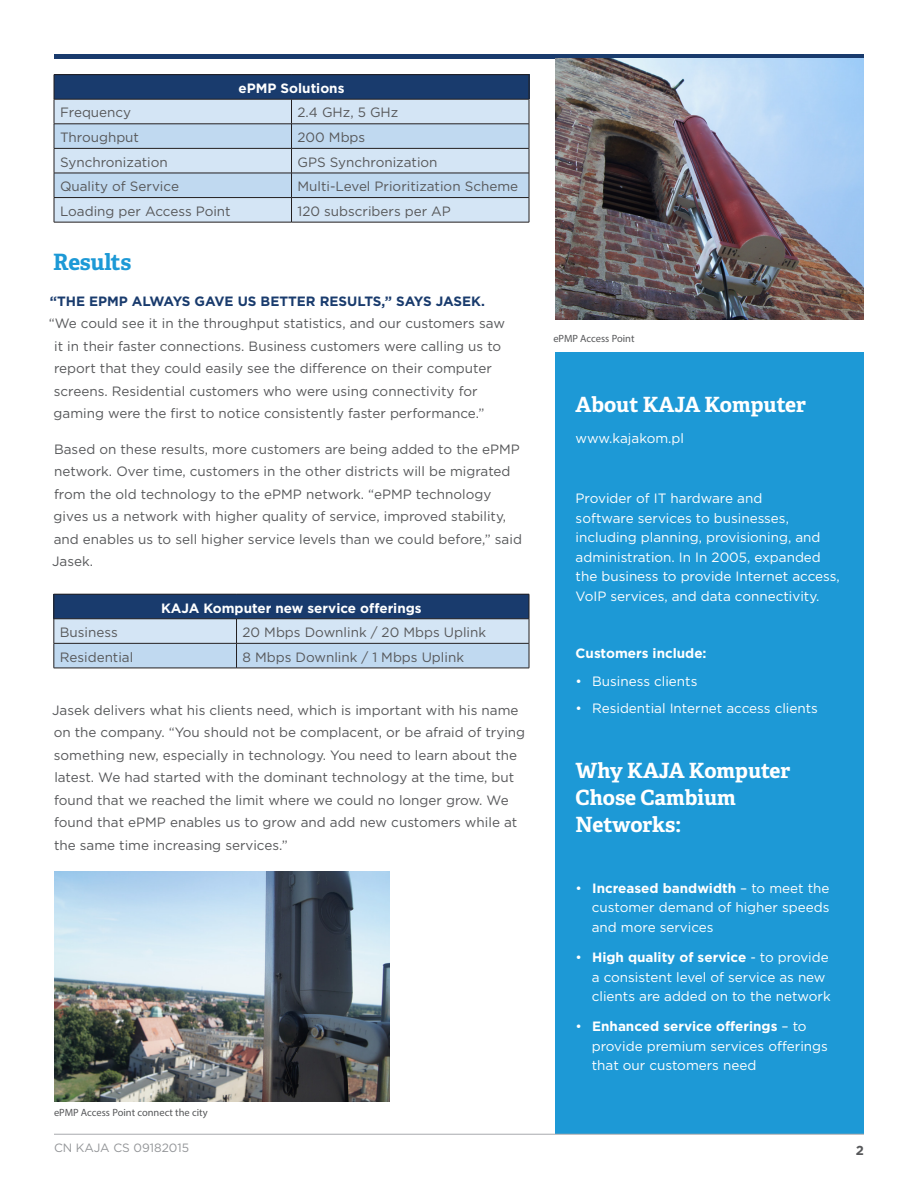
<style>
.page{position:relative;width:918px;height:1188px;background:#fff}
.page>*{position:absolute;margin:0;border:0;box-sizing:border-box;transform-origin:0 0}
.t1{font:700 22.5px "Adelle";letter-spacing:-.015em;color:#1d99d6}
.Sidebar_Title{font:700 21px/27px "Adelle";letter-spacing:-.005em;color:#fff}
.Body_Text{font:13.5px/22.5px "Gotham";color:#57585a}
.Sidebar_Bullets{font:13.5px/19.5px "Gotham";color:#fff}
.t2{font:700 13.5px "Gotham";color:#193b6d}
.Body_Text-2{font:700 13.5px "Gotham";color:#fff}
.Sidebar_Bullets-2{font:700 13.5px "Gotham";color:#fff}
.t3{font:700 13.05px "Gotham";color:#57585a}
.Caption_Center{font:12px "Gotham";color:#939598}
.Body_Copy{font:10.5px "Myriad Pro";color:#57585a}
.s1{font-weight:700}
</style>
<div class="page">
<div style="left:555px;top:352px;width:309px;height:782px;background:#1d99d6"></div>
<hr style="left:54px;top:1134px;width:810px;height:1px;background:#a8a9ad">
<hr style="left:54px;top:54px;width:810px;height:4px;background:#193b6d">
<img style="left:555px;top:58px;width:308px;height:262px">
<hr style="left:54px;top:668px;width:183px;height:1px;background:#231f20">
<hr style="left:237px;top:668px;width:292px;height:1px;background:#231f20">
<svg style="left:54px;top:594px;width:476px;height:74px;background:#8aa2be"></svg>
<hr style="left:54px;top:74px;width:238px;height:1px;background:#231f20">
<hr style="left:292px;top:74px;width:237px;height:1px;background:#231f20">
<hr style="left:54px;top:222px;width:238px;height:1px;background:#231f20">
<hr style="left:292px;top:222px;width:237px;height:1px;background:#231f20">
<svg style="left:54px;top:75px;width:476px;height:147px;background:#a6bbd2"></svg>
<img style="left:55px;top:871px;width:335px;height:231px">
<p class="Body_Text-2" style="left:239px;top:81px;width:108px">ePMP Solutions</p>
<p class="Body_Text" style="left:60px;top:101px;width:73px">Frequency</p>
<p class="Body_Text" style="left:298px;top:101px;width:102px">2.4 GHz, 5 GHz</p>
<p class="Body_Text" style="left:60px;top:126px;width:81px">Throughput</p>
<p class="Body_Text" style="left:298px;top:126px;width:69px">200 Mbps</p>
<p class="Body_Text" style="left:60px;top:150px;width:109px">Synchronization</p>
<p class="Body_Text" style="left:298px;top:150px;width:142px">GPS Synchronization</p>
<p class="Body_Text" style="left:60px;top:175px;width:120px">Quality of Service</p>
<p class="Body_Text" style="left:298px;top:175px;width:222px">Multi-Level Prioritization Scheme</p>
<p class="Body_Text" style="left:60px;top:200px;width:172px">Loading per Access Point</p>
<p class="Body_Text" style="left:298px;top:200px;width:155px">120 subscribers per AP</p>
<p class="t1" style="left:53px;top:248px;width:80px">Results</p>
<p class="t2" style="left:50px;top:293px;width:437px">“THE EPMP ALWAYS GAVE US BETTER RESULTS,” SAYS JASEK.</p>
<p class="Body_Text" style="left:49px;top:312px;width:458px">“We could see it in the throughput statistics, and our customers saw</p>
<p class="Body_Text" style="left:54px;top:334px;width:449px">it in their faster connections. Business customers were calling us to</p>
<p class="Body_Text" style="left:54px;top:357px;width:439px">report that they could easily see the difference on their computer</p>
<p class="Body_Text" style="left:54px;top:379px;width:425px">screens. Residential customers who were using connectivity for</p>
<p class="Body_Text" style="left:54px;top:402px;width:432px">gaming were the first to notice consistently faster performance.”</p>
<p class="Body_Text" style="left:52px;top:437px;width:471px">Based on these results, more customers are being added to the ePMP network. Over time, customers in the other districts will be migrated from the old technology to the ePMP network. “ePMP technology gives us a network with higher quality of service, improved stability, and enables us to sell higher service levels than we could before,” said Jasek.</p>
<p class="Body_Text-2" style="left:161px;top:600px;width:262px">KAJA Komputer new service offerings</p>
<p class="Body_Text" style="left:60px;top:621px;width:59px">Business</p>
<p class="Body_Text" style="left:243px;top:621px;width:245px">20 Mbps Downlink / 20 Mbps Uplink</p>
<p class="Body_Text" style="left:60px;top:645px;width:75px">Residential</p>
<p class="Body_Text" style="left:243px;top:645px;width:223px">8 Mbps Downlink / 1 Mbps Uplink</p>
<p class="Body_Text" style="left:52px;top:699px;width:475px">Jasek delivers what his clients need, which is important with his name on the company. “You should not be complacent, or be afraid of trying something new, especially in technology. You need to learn about the latest. We had started with the dominant technology at the time, but found that we reached the limit where we could no longer grow. We found that ePMP enables us to grow and add new customers while at the same time increasing services.”</p>
<p class="Body_Copy" style="left:54px;top:1106px;width:155px">ePMP Access Point connect the city</p>
<p class="Body_Copy" style="left:553px;top:332px;width:83px">ePMP Access Point</p>
<p class="Sidebar_Title" style="left:576px;top:392px;width:232px">About KAJA Komputer</p>
<p class="Sidebar_Bullets" style="left:576px;top:428px;width:110px">www.kajakom.pl</p>
<p class="Sidebar_Bullets" style="left:576px;top:489px;width:266px">Provider of IT hardware and<br>software services to businesses, including planning, provisioning, and administration. In In 2005, expanded the business to provide Internet access, VoIP services, and data connectivity.</p>
<p class="Sidebar_Bullets-2" style="left:576px;top:646px;width:133px">Customers include:</p>
<p class="Sidebar_Bullets" style="left:576px;top:671px;width:123px">• Business clients</p>
<p class="Sidebar_Bullets" style="left:576px;top:698px;width:244px">• Residential Internet access clients</p>
<p class="Sidebar_Title" style="left:576px;top:757px;width:216px">Why KAJA Komputer<br>Chose Cambium<br>Networks:</p>
<p class="Sidebar_Bullets" style="left:592px;top:878px;width:239px;text-align:justify;text-indent:-16px">• <span class="s1">Increased bandwidth</span> – to meet the customer demand of higher speeds and more services</p>
<p class="Sidebar_Bullets" style="left:592px;top:947px;width:240px;text-indent:-16px">• <span class="s1">High quality of service</span> - to provide a consistent level of service as new clients are added on to the network</p>
<p class="Sidebar_Bullets" style="left:592px;top:1017px;width:238px;text-indent:-16px">• <span class="s1">Enhanced service offerings</span> – to provide premium services offerings that our customers need</p>
<p class="Caption_Center" style="left:54px;top:1141px;width:137px">CN KAJA CS 09182015</p>
<p class="t3" style="left:856px;top:1143px;width:10px">2</p>
</div>
